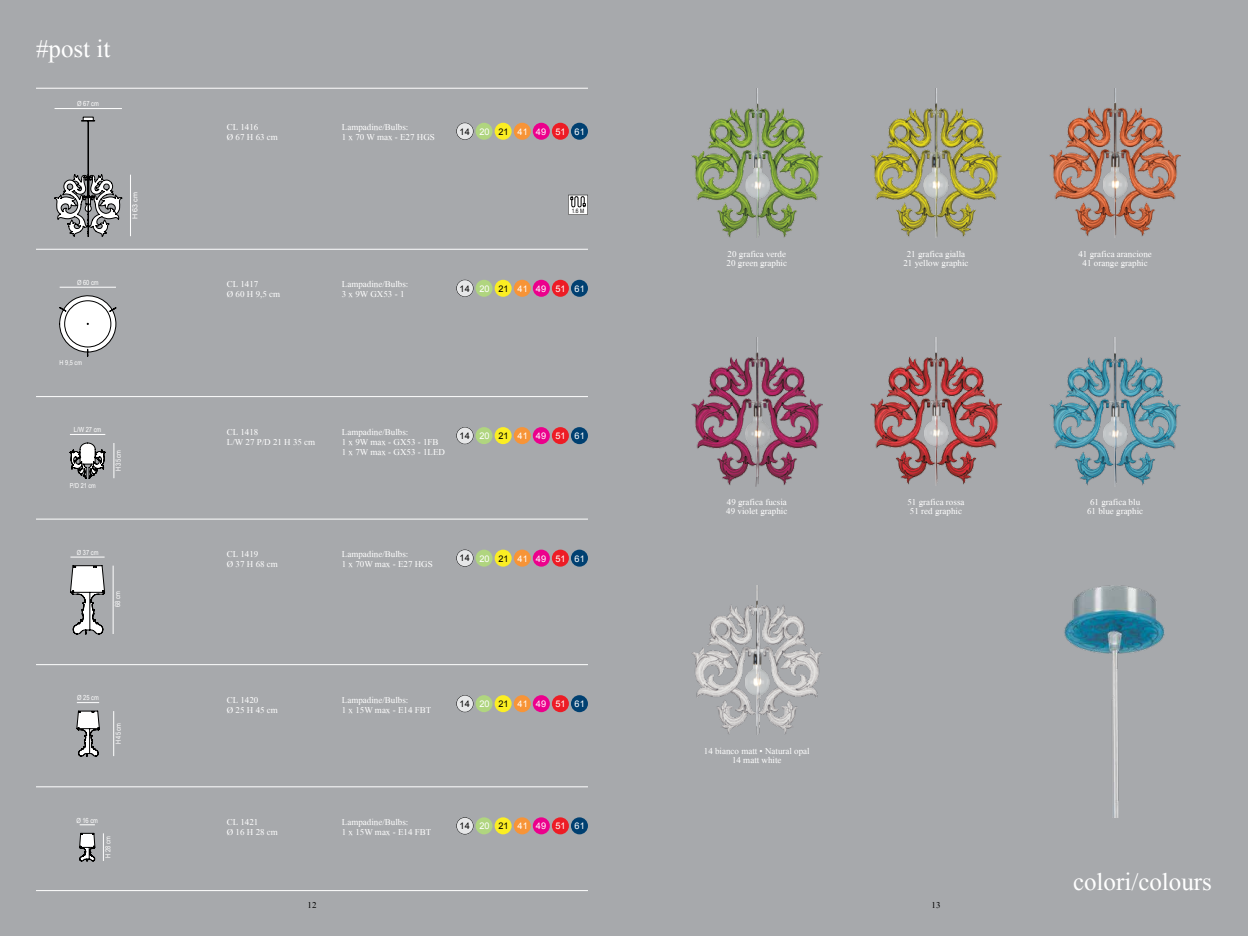
<style>
.page{position:relative;width:1248px;height:936px;background:#fff}
.page>*{position:absolute;margin:0;border:0;box-sizing:border-box;transform-origin:0 0}
.t1{font:25px "Mongolian Baiti";color:#fff}
.t2{font:9.2px "Arial";color:#fff}
.t3{font:9px/10px "Mongolian Baiti";color:#fff}
.t4{font:9px "Mongolian Baiti";color:#000}
.t5{font:7px "Arial Narrow";color:#fff}
.t6{font:7px "Arial Narrow";color:#fff;scale:1.25 1}
.t7{font:6.8px "Arial Narrow";color:#fff}
.t8{font:6px "Arial Narrow";color:#000}
.s1{color:#000}
</style>
<div class="page">
<div style="left:0;top:0;width:1247px;height:935px;background:#a7a9ac"></div>
<div style="left:571px;top:280px;width:17px;height:17px;background:#004071;border-radius:50%"></div>
<div style="left:475px;top:280px;width:17px;height:17px;background:#b0d57f;border-radius:50%"></div>
<div style="left:494px;top:280px;width:17px;height:17px;background:#fbee23;border-radius:50%"></div>
<div style="left:513px;top:280px;width:17px;height:17px;background:#f79437;border-radius:50%"></div>
<div style="left:533px;top:280px;width:17px;height:17px;background:#ec008c;border-radius:50%"></div>
<div style="left:552px;top:280px;width:17px;height:17px;background:#ed1c25;border-radius:50%"></div>
<svg style="left:456px;top:280px;width:17px;height:17px"></svg>
<div style="left:571px;top:427px;width:17px;height:17px;background:#004071;border-radius:50%"></div>
<div style="left:475px;top:427px;width:17px;height:17px;background:#b0d57f;border-radius:50%"></div>
<div style="left:494px;top:427px;width:17px;height:17px;background:#fbee23;border-radius:50%"></div>
<div style="left:513px;top:427px;width:17px;height:17px;background:#f79437;border-radius:50%"></div>
<div style="left:533px;top:427px;width:17px;height:17px;background:#ec008c;border-radius:50%"></div>
<div style="left:552px;top:427px;width:17px;height:17px;background:#ed1c25;border-radius:50%"></div>
<svg style="left:456px;top:427px;width:17px;height:17px"></svg>
<div style="left:571px;top:549px;width:17px;height:17px;background:#004071;border-radius:50%"></div>
<div style="left:475px;top:549px;width:17px;height:17px;background:#b0d57f;border-radius:50%"></div>
<div style="left:494px;top:549px;width:17px;height:17px;background:#fbee23;border-radius:50%"></div>
<div style="left:513px;top:549px;width:17px;height:17px;background:#f79437;border-radius:50%"></div>
<div style="left:533px;top:549px;width:17px;height:17px;background:#ec008c;border-radius:50%"></div>
<div style="left:552px;top:549px;width:17px;height:17px;background:#ed1c25;border-radius:50%"></div>
<svg style="left:456px;top:549px;width:17px;height:17px"></svg>
<div style="left:571px;top:695px;width:17px;height:17px;background:#004071;border-radius:50%"></div>
<div style="left:475px;top:695px;width:17px;height:17px;background:#b0d57f;border-radius:50%"></div>
<div style="left:494px;top:695px;width:17px;height:17px;background:#fbee23;border-radius:50%"></div>
<div style="left:513px;top:695px;width:17px;height:17px;background:#f79437;border-radius:50%"></div>
<div style="left:533px;top:695px;width:17px;height:17px;background:#ec008c;border-radius:50%"></div>
<div style="left:552px;top:695px;width:17px;height:17px;background:#ed1c25;border-radius:50%"></div>
<svg style="left:456px;top:695px;width:17px;height:17px"></svg>
<div style="left:571px;top:817px;width:17px;height:17px;background:#004071;border-radius:50%"></div>
<div style="left:475px;top:817px;width:17px;height:17px;background:#b0d57f;border-radius:50%"></div>
<div style="left:494px;top:817px;width:17px;height:17px;background:#fbee23;border-radius:50%"></div>
<div style="left:513px;top:817px;width:17px;height:17px;background:#f79437;border-radius:50%"></div>
<div style="left:533px;top:817px;width:17px;height:17px;background:#ec008c;border-radius:50%"></div>
<div style="left:552px;top:817px;width:17px;height:17px;background:#ed1c25;border-radius:50%"></div>
<svg style="left:456px;top:817px;width:17px;height:17px"></svg>
<hr style="left:36px;top:88px;width:552px;height:1px;background:#fff">
<hr style="left:36px;top:249px;width:552px;height:1px;background:#fff">
<hr style="left:36px;top:396px;width:552px;height:1px;background:#fff">
<hr style="left:36px;top:518px;width:552px;height:1px;background:#fff">
<hr style="left:36px;top:664px;width:552px;height:1px;background:#fff">
<hr style="left:36px;top:786px;width:552px;height:1px;background:#fff">
<hr style="left:36px;top:890px;width:552px;height:1px;background:#fff">
<svg style="left:568px;top:195px;width:20px;height:20px"></svg>
<hr style="left:55px;top:108px;width:67px;height:1px;background:#fff">
<hr style="left:130px;top:175px;width:1px;height:61px;background:#fff">
<svg style="left:54px;top:117px;width:68px;height:120px"></svg>
<hr style="left:60px;top:287px;width:56px;height:1px;background:#fff">
<svg style="left:59px;top:295px;width:57px;height:61px"></svg>
<hr style="left:70px;top:434px;width:35px;height:1px;background:#fff">
<hr style="left:114px;top:443px;width:1px;height:35px;background:#fff">
<svg style="left:70px;top:443px;width:36px;height:35px"></svg>
<svg style="left:80px;top:824px;width:15px;height:1px"></svg>
<svg style="left:103px;top:833px;width:1px;height:27px"></svg>
<svg style="left:79px;top:833px;width:16px;height:28px"></svg>
<img style="left:691px;top:89px;width:131px;height:149px">
<img style="left:691px;top:337px;width:131px;height:149px">
<img style="left:692px;top:586px;width:130px;height:148px">
<img style="left:870px;top:89px;width:131px;height:149px">
<img style="left:870px;top:337px;width:131px;height:148px">
<img style="left:1049px;top:89px;width:131px;height:147px">
<img style="left:1049px;top:337px;width:131px;height:149px">
<hr style="left:113px;top:565px;width:1px;height:69px;background:#fff">
<hr style="left:70px;top:557px;width:35px;height:1px;background:#fff">
<svg style="left:70px;top:565px;width:35px;height:69px"></svg>
<hr style="left:113px;top:711px;width:1px;height:45px;background:#fff">
<svg style="left:77px;top:702px;width:22px;height:1px"></svg>
<svg style="left:77px;top:710px;width:23px;height:46px"></svg>
<div style="left:571px;top:123px;width:17px;height:17px;background:#004071;border-radius:50%"></div>
<div style="left:475px;top:123px;width:17px;height:17px;background:#b0d57f;border-radius:50%"></div>
<div style="left:494px;top:123px;width:17px;height:17px;background:#fbee23;border-radius:50%"></div>
<div style="left:513px;top:123px;width:17px;height:17px;background:#f79437;border-radius:50%"></div>
<div style="left:533px;top:123px;width:17px;height:17px;background:#ec008c;border-radius:50%"></div>
<div style="left:552px;top:123px;width:17px;height:17px;background:#ed1c25;border-radius:50%"></div>
<svg style="left:456px;top:123px;width:17px;height:17px"></svg>
<img style="left:1064px;top:586px;width:101px;height:231px">
<h1 class="t1" style="left:36px;top:35px;width:76px">#post it</h1>
<p class="t5" style="left:77px;top:99px;width:23px">Ø 67 cm</p>
<p class="t5" style="left:77px;top:277px;width:23px">Ø 60 cm</p>
<p class="t6" style="left:130px;top:219px;width:23px;rotate:-90deg">H 63 cm</p>
<p class="t7" style="left:60px;top:357px;width:24px">H 9,5 cm</p>
<p class="t5" style="left:74px;top:424px;width:29px">L/W 27 cm</p>
<p class="t7" style="left:70px;top:481px;width:28px">P/D 21 cm</p>
<p class="t5" style="left:113px;top:471px;width:23px;rotate:-90deg">H 35 cm</p>
<p class="t5" style="left:77px;top:547px;width:23px">Ø 37 cm</p>
<p class="t5" style="left:112px;top:607px;width:17px;rotate:-90deg">68 cm</p>
<p class="t5" style="left:77px;top:692px;width:23px">Ø 25 cm</p>
<p class="t5" style="left:113px;top:744px;width:23px;rotate:-90deg">H 45 cm</p>
<p class="t5" style="left:76px;top:814px;width:23px">Ø 16 cm</p>
<p class="t5" style="left:103px;top:857px;width:23px;rotate:-90deg">H 28 cm</p>
<p class="t3" style="left:227px;top:122px;width:52px">CL 1416<br>Ø 67 H 63 cm</p>
<p class="t3" style="left:342px;top:122px;width:94px">Lampadine/Bulbs:<br>1 x 70 W max - E27 HGS</p>
<p class="t2" style="left:459px;top:126px;width:127px"><span class="s1">14</span> 20 <span class="s1">21</span> 41 49 51 61</p>
<p class="t8" style="left:571px;top:206px;width:14px">1.6 M</p>
<p class="t3" style="left:726px;top:249px;width:62px;line-height:9px">20 grafica verde<br>20 green graphic</p>
<p class="t3" style="left:903px;top:249px;width:66px;line-height:9px;text-align:center">21 grafica gialla<br>21 yellow graphic</p>
<p class="t3" style="left:227px;top:279px;width:55px">CL 1417<br>Ø 60 H 9,5 cm</p>
<p class="t3" style="left:342px;top:279px;width:68px">Lampadine/Bulbs:<br>3 x 9W GX53 - 1</p>
<p class="t2" style="left:459px;top:282px;width:127px"><span class="s1">14</span> 20 <span class="s1">21</span> 41 49 51 61</p>
<p class="t3" style="left:227px;top:427px;width:90px">CL 1418<br>L/W 27 P/D 21 H 35 cm</p>
<p class="t3" style="left:342px;top:427px;width:105px">Lampadine/Bulbs:<br>1 x 9W max - GX53 - 1FB<br>1 x 7W max - GX53 - 1LED</p>
<p class="t2" style="left:459px;top:430px;width:127px"><span class="s1">14</span> 20 <span class="s1">21</span> 41 49 51 61</p>
<p class="t3" style="left:726px;top:498px;width:62px;line-height:9px">49 grafica fucsia<br>49 violet graphic</p>
<p class="t3" style="left:907px;top:498px;width:58px;line-height:9px">51 grafica rossa<br>51 red graphic</p>
<p class="t3" style="left:227px;top:549px;width:52px">CL 1419<br>Ø 37 H 68 cm</p>
<p class="t3" style="left:342px;top:549px;width:92px">Lampadine/Bulbs:<br>1 x 70W max - E27 HGS</p>
<p class="t2" style="left:459px;top:552px;width:127px"><span class="s1">14</span> 20 <span class="s1">21</span> 41 49 51 61</p>
<p class="t3" style="left:227px;top:694px;width:52px">CL 1420<br>Ø 25 H 45 cm</p>
<p class="t3" style="left:342px;top:694px;width:91px">Lampadine/Bulbs:<br>1 x 15W max - E14 FBT</p>
<p class="t2" style="left:459px;top:698px;width:127px"><span class="s1">14</span> 20 <span class="s1">21</span> 41 49 51 61</p>
<p class="t3" style="left:703px;top:746px;width:107px;line-height:9px;text-align:center">14 bianco matt • Natural opal<br>14 matt white</p>
<p class="t3" style="left:227px;top:817px;width:52px">CL 1421<br>Ø 16 H 28 cm</p>
<p class="t3" style="left:342px;top:817px;width:91px">Lampadine/Bulbs:<br>1 x 15W max - E14 FBT</p>
<p class="t2" style="left:459px;top:820px;width:127px"><span class="s1">14</span> 20 <span class="s1">21</span> 41 49 51 61</p>
<p class="t4" style="left:307px;top:899px;width:10px">12</p>
<p class="t4" style="left:931px;top:899px;width:10px">13</p>
<p class="t3" style="left:1078px;top:249px;width:75px;line-height:9px;text-align:center">41 grafica arancione<br>41 orange graphic</p>
<p class="t3" style="left:1086px;top:498px;width:57px;line-height:9px;text-align:center">61 grafica blu<br>61 blue graphic</p>
<h1 class="t1" style="left:1072px;top:868px;width:140px">colori/colours</h1>
</div>
